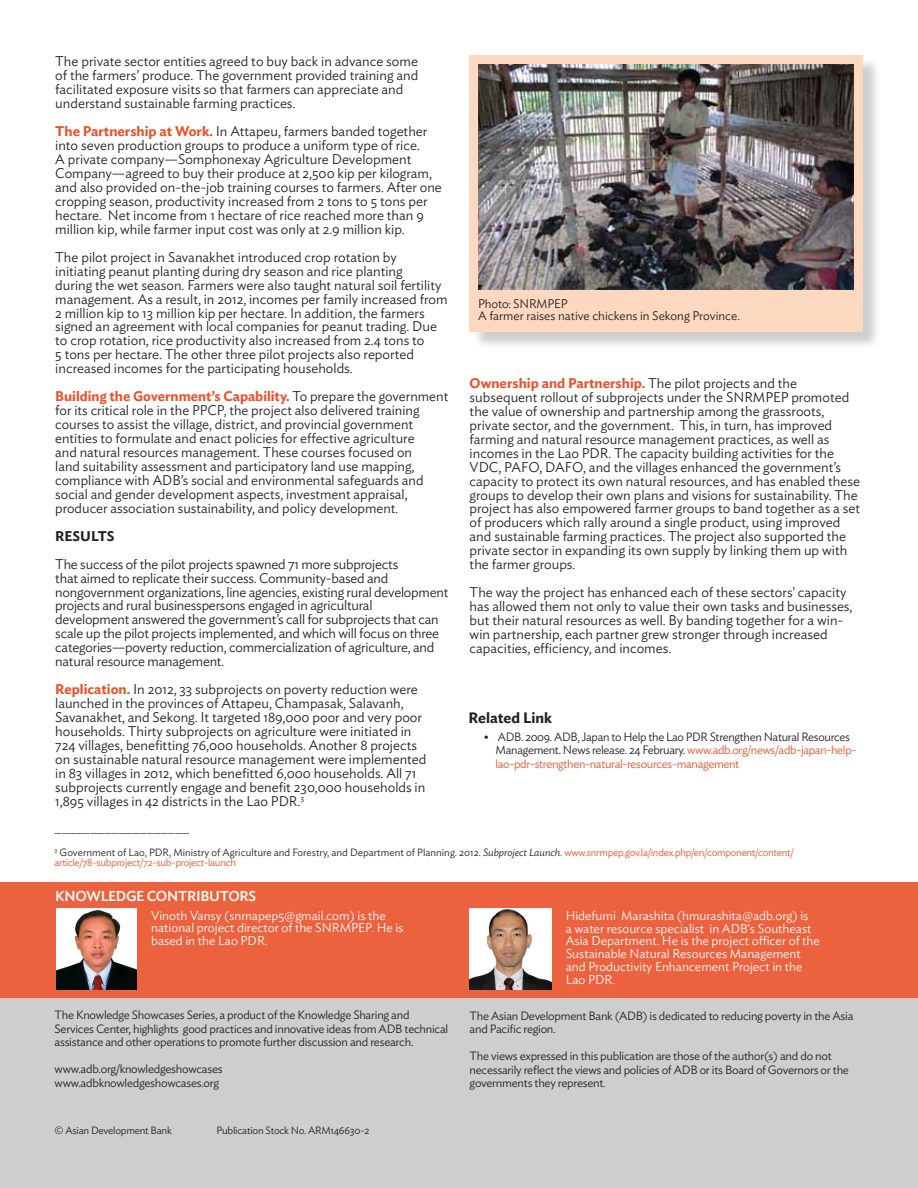
<style>
.page{position:relative;width:918px;height:1188px;background:#fff}
.page>*{position:absolute;margin:0;border:0;box-sizing:border-box;transform-origin:0 0}
.Bullets{font:600 15px "Ideal Sans";color:#231f20}
.t1{font:500 14.25px "Ideal Sans";letter-spacing:-.02em;color:#fff}
.t2{font:300 13.95px/14px "Ideal Sans";color:#231f20}
.t3{font:600 13.95px "Ideal Sans";color:#231f20}
.t4{font:300 12.75px/12.8px "Ideal Sans";color:#fff}
.t5{font:300 12.45px "Ideal Sans";color:#231f20}
.t6{font:300 12px/13.5px "Ideal Sans";letter-spacing:-.02em;color:#231f20}
.t7{font:300 11.25px "Ideal Sans";color:#231f20}
.t8{font:300 10.5px/10.5px "Ideal Sans";letter-spacing:-.025em;color:#ea512a}
.t9{font:300 10.5px "Ideal Sans";letter-spacing:-.02em;color:#231f20}
.s1{font-weight:600;color:#ea512a}
.s2{font-family:"Mercury Text G2";font-weight:400}
.s3{color:#ea512a}
.s4{color:#231f20}
.s5{font-style:italic;color:#231f20}
</style>
<div class="page">
<div style="left:0;top:998px;width:918px;height:190px;background:#cecece"></div>
<div style="left:0;top:882px;width:918px;height:116px;background:#ec623f"></div>
<div style="left:472px;top:58px;width:410px;height:293px;background:#231f20;opacity:.75"></div>
<div style="left:470px;top:55px;width:393px;height:277px;background:#fbd8bf"></div>
<img style="left:470px;top:908px;width:81px;height:82px">
<img style="left:478px;top:64px;width:375px;height:226px">
<img style="left:57px;top:908px;width:80px;height:82px">
<p class="t2" style="left:55px;top:53px;width:365px">The private sector entities agreed to buy back in advance some of the farmers’ produce. The government provided training and facilitated exposure visits so that farmers can appreciate and understand sustainable farming practices.</p>
<p class="t2" style="left:55px;top:123px;width:388px"><span class="s1">The Partnership at Work.</span> In Attapeu, farmers banded together into seven production groups to produce a uniform type of rice.<br>A private company—Somphonexay Agriculture Development Company—agreed to buy their produce at 2,500 kip per kilogram, and also provided on-the-job training courses to farmers. After one cropping season, productivity increased from 2 tons to 5 tons per hectare. Net income from 1 hectare of rice reached more than 9 million kip, while farmer input cost was only at 2.9 million kip.</p>
<p class="t2" style="left:55px;top:249px;width:394px">The pilot project in Savanakhet introduced crop rotation by initiating peanut planting during dry season and rice planting<br>during the wet season. Farmers were also taught natural soil fertility management. As a result, in 2012, incomes per family increased from 2 million kip to 13 million kip per hectare. In addition, the farmers signed an agreement with local companies for peanut trading. Due to crop rotation, rice productivity also increased from 2.4 tons to<br>5 tons per hectare. The other three pilot projects also reported increased incomes for the participating households.</p>
<p class="t2" style="left:55px;top:388px;width:395px"><span class="s1">Building the Government’s Capability.</span> To prepare the government for its critical role in the PPCP, the project also delivered training courses to assist the village, district, and provincial government entities to formulate and enact policies for effective agriculture<br>and natural resources management. These courses focused on<br>land suitability assessment and participatory land use mapping, compliance with ADB’s social and environmental safeguards and social and gender development aspects, investment appraisal, producer association sustainability, and policy development.</p>
<p class="t3" style="left:55px;top:525px;width:61px">RESULTS</p>
<p class="t2" style="left:55px;top:556px;width:395px">The success of the pilot projects spawned 71 more subprojects<br>that aimed to replicate their success. Community-based and nongovernment organizations, line agencies, existing rural development projects and rural businesspersons engaged in agricultural development answered the government’s call for subprojects that can scale up the pilot projects implemented, and which will focus on three categories—poverty reduction, commercialization of agriculture, and natural resource management.</p>
<p class="t2" style="left:55px;top:681px;width:373px"><span class="s1">Replication.</span> In 2012, 33 subprojects on poverty reduction were launched in the provinces of Attapeu, Champasak, Salavanh, Savanakhet, and Sekong. It targeted 189,000 poor and very poor households. Thirty subprojects on agriculture were initiated in 724 villages, benefitting 76,000 households. Another 8 projects on sustainable natural resource management were implemented in 83 villages in 2012, which benefitted 6,000 households. All 71 subprojects currently engage and benefit 230,000 households in 1,895 villages in 42 districts in the Lao PDR.<sup>3</sup></p>
<p class="t5" style="left:478px;top:294px;width:91px">Photo: SNRMPEP</p>
<p class="t5" style="left:478px;top:306px;width:263px">A farmer raises native chickens in Sekong Province.</p>
<p class="t2" style="left:470px;top:375px;width:392px"><span class="s1">Ownership and Partnership.</span> The pilot projects and the subsequent rollout of subprojects under the SNRMPEP promoted the value of ownership and partnership among the grassroots, private sector, and the government. This, in turn, has improved farming and natural resource management practices, as well as incomes in the Lao PDR. The capacity building activities for the VDC, PAFO, DAFO, and the villages enhanced the government’s capacity to protect its own natural resources, and has enabled these groups to develop their own plans and visions for sustainability. The project has also empowered farmer groups to band together as a set of producers which rally around a single product, using improved and sustainable farming practices. The project also supported the private sector in expanding its own supply by linking them up with the farmer groups.</p>
<p class="t2" style="left:470px;top:584px;width:384px">The way the project has enhanced each of these sectors' capacity has allowed them not only to value their own tasks and businesses, but their natural resources as well. By banding together for a win&shy;win partnership, each partner grew stronger through increased capacities, efficiency, and incomes.</p>
<p class="Bullets" style="left:469px;top:706px;width:85px">Related Link</p>
<p class="t6" style="left:496px;top:729px;width:362px;text-indent:-12px"><span class="s2">•</span> ADB. 2009. ADB, Japan to Help the Lao PDR Strengthen Natural Resources<br>Management. News release. 24 February. <span class="s3">www.adb.org/news/adb-japan-help&shy;lao-pdr-strengthen-natural-resources-management</span></p>
<p class="t7" style="left:55px;top:821px;width:136px">___________________</p>
<p class="t8" style="left:55px;top:846px;width:741px"><sup>3</sup> <span class="s4">Government of Lao, PDR, Ministry of Agriculture and Forestry, and Department of Planning. 2012.</span> <span class="s5">Subproject Launch.</span> www.snrmpep.gov.la/index.php/en/component/content/ article/78-subproject/72-sub-project-launch</p>
<p class="t1" style="left:55px;top:885px;width:203px">KNOWLEDGE CONTRIBUTORS</p>
<p class="t4" style="left:151px;top:908px;width:254px">Vinoth Vansy (snmapep5@gmail.com) is the national project director of the SNRMPEP. He is based in the Lao PDR.</p>
<p class="t6" style="left:55px;top:1007px;width:395px">The Knowledge Showcases Series, a product of the Knowledge Sharing and<br>Services Center, highlights good practices and innovative ideas from ADB technical assistance and other operations to promote further discussion and research.</p>
<p class="t6" style="left:55px;top:1061px;width:170px">www.adb.org/knowledgeshowcases</p>
<p class="t6" style="left:55px;top:1075px;width:166px">www.adbknowledgeshowcases.org</p>
<p class="t9" style="left:55px;top:1122px;width:119px">© Asian Development Bank</p>
<p class="t9" style="left:217px;top:1122px;width:154px">Publication Stock No. ARM146630-2</p>
<p class="t4" style="left:566px;top:908px;width:256px">Hidefumi Marashita (hmurashita@adb.org) is<br>a water resource specialist in ADB's Southeast Asia Department. He is the project officer of the Sustainable Natural Resources Management and Productivity Enhancement Project in the Lao PDR.</p>
<p class="t6" style="left:470px;top:1008px;width:385px">The Asian Development Bank (ADB) is dedicated to reducing poverty in the Asia and Pacific region.</p>
<p class="t6" style="left:470px;top:1048px;width:381px">The views expressed in this publication are those of the author(s) and do not necessarily reflect the views and policies of ADB or its Board of Governors or the governments they represent.</p>
</div>
